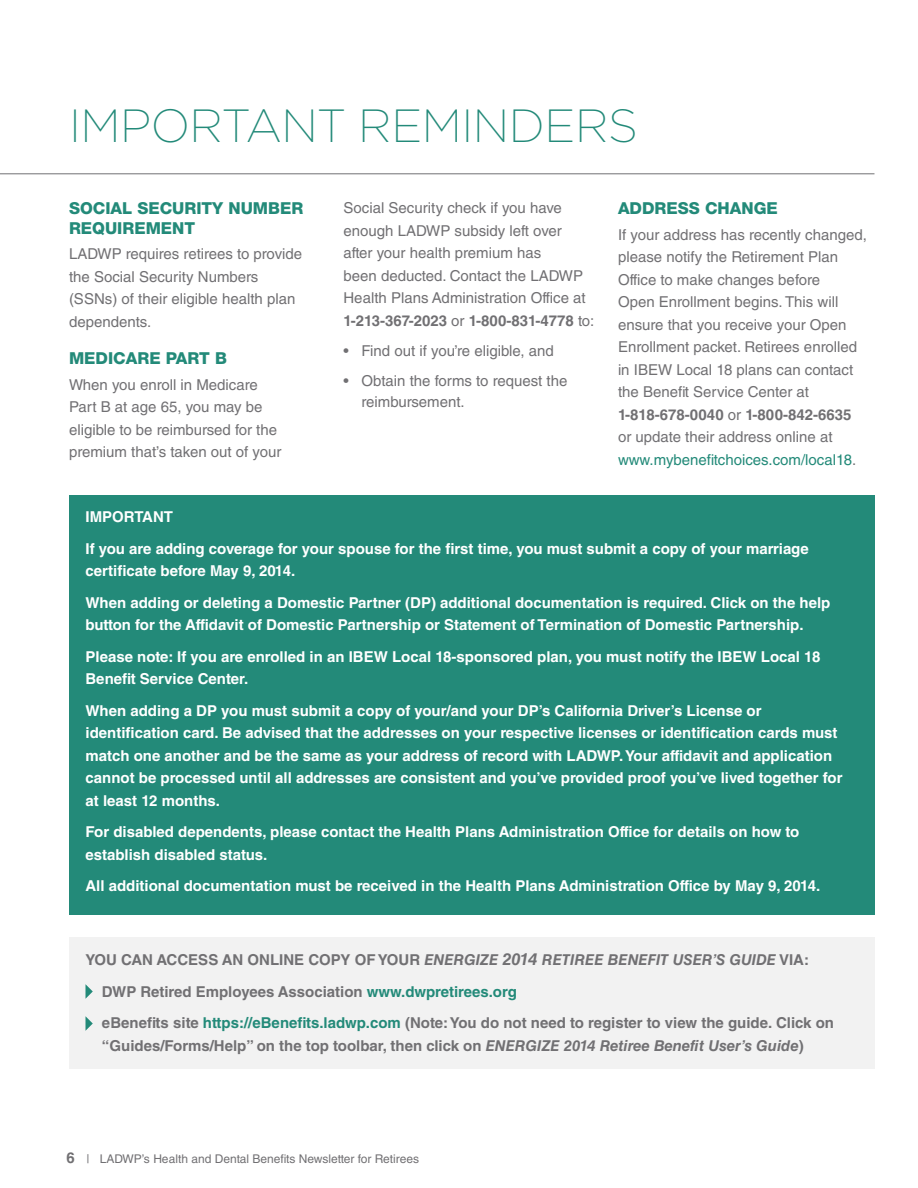
<style>
.page{position:relative;width:918px;height:1188px;background:#fff}
.page>*{position:absolute;margin:0;border:0;box-sizing:border-box;transform-origin:0 0}
.t1{font:200 46.5px "Gotham";letter-spacing:-.01em;color:#238a79}
.t2{font:800 16.5px/19.5px "Helvetica Neue LT Std";color:#238a79}
.t3{font:700 15px/31.5px "Helvetica LT Std";color:#fff}
.t4{font:15px/22.5px "Helvetica LT Std";color:#717073}
.t5{font:700 15px/31.5px "Helvetica LT Std";color:#717073}
.t6{font:12px "Helvetica LT Std";color:#717073}
.s1{font-weight:700}
.s2{color:#238a79}
.s3{font-style:italic}
.s4{font-style:italic;font-size:16.5px}
.s5{font-weight:700;font-size:15px}
</style>
<div class="page">
<hr style="left:0;top:174px;width:874px;height:1px;background:#717073">
<div style="left:69px;top:495px;width:805px;height:419px;background:#238a79"></div>
<div style="left:69px;top:937px;width:805px;height:131px;background:#f2f2f2"></div>
<svg style="left:86px;top:985px;width:7px;height:13px"></svg>
<svg style="left:86px;top:1017px;width:7px;height:13px"></svg>
<h1 class="t1" style="left:69px;top:97px;width:571px">IMPORTANT REM INDERS</h1>
<p class="t2" style="left:69px;top:199px;width:236px;text-indent:36px">IAL SECURITY NUMBER<br>REQUIREMENT</p>
<p class="t4" style="left:69px;top:243px;width:235px">LADWP requires retirees to provide the Social Security Numbers (SSNs) of their eligible health plan dependents.</p>
<p class="t2" style="left:69px;top:349px;width:159px">MEDICARE PART B</p>
<p class="t4" style="left:69px;top:373px;width:214px">When you enroll in Medicare<br>Part B at age 65, you may be eligible to be reimbursed for the premium that’s taken out of your</p>
<p class="t2" style="left:69px;top:199px;width:13px">SOC</p>
<p class="t4" style="left:344px;top:197px;width:252px">Social Security check if you have enough LADWP subsidy left over after your health premium has<br>been deducted. Contact the LADWP Health Plans Administration Office at <span class="s1">1-213-367-2023</span> or <span class="s1">1-800-831-4778</span> to:</p>
<p class="t4" style="left:344px;top:339px;width:212px">• Find out if you’re eligible, and</p>
<p class="t4" style="left:362px;top:370px;width:207px;line-height:21px;text-indent:-18px">• Obtain the forms to request the reimbursement.</p>
<p class="t2" style="left:618px;top:199px;width:161px">ADDRESS CHANGE</p>
<p class="t4" style="left:618px;top:223px;width:250px">If your address has recently changed, please notify the Retirement Plan Office to make changes before<br>Open Enrollment begins. This will ensure that you receive your Open Enrollment packet. Retirees enrolled in IBEW Local 18 plans can contact the Benefit Service Center at <span class="s1">1-818-678-0040</span> or <span class="s1">1-800-842-6635 </span>or update their address online at <span class="s2">www.mybenefitchoices.com/local18</span>.</p>
<p class="t3" style="left:86px;top:501px;width:725px">IMPORTANT<br>If you are adding coverage for your spouse for the first time, you must submit a copy of your marriage</p>
<p class="t3" style="left:86px;top:555px;width:746px">certificate before May 9, 2014.<br>When adding or deleting a Domestic Partner (DP) additional documentation is required. Click on the help</p>
<p class="t3" style="left:86px;top:609px;width:736px">button for the Affidavit of Domestic Partnership or Statement of Termination of Domestic Partnership.<br>Please note: If you are enrolled in an IBEW Local 18-sponsored plan, you must notify the IBEW Local 18</p>
<p class="t3" style="left:86px;top:663px;width:678px">Benefit Service Center.<br>When adding a DP you must submit a copy of your/and your DP’s California Driver’s License or</p>
<p class="t3" style="left:86px;top:722px;width:759px;line-height:22.5px">identification card. Be advised that the addresses on your respective licenses or identification cards must match one another and be the same as your address of record with LADWP. Your affidavit and application cannot be processed until all addresses are consistent and you’ve provided proof you’ve lived together for at least 12 months.</p>
<p class="t3" style="left:86px;top:821px;width:715px;line-height:22.5px">For disabled dependents, please contact the Health Plans Administration Office for details on how to establish disabled status.</p>
<p class="t3" style="left:86px;top:870px;width:736px">All additional documentation must be received in the Health Plans Administration Office by May 9, 2014.</p>
<p class="t5" style="left:102px;top:944px;width:734px;text-indent:-16px">YOU CAN ACCESS AN ONLINE COPY OF YOUR <span class="s3">ENERGIZE</span> <span class="s4">2014</span> <span class="s3">RETIREE BENEFIT USER’S GUIDE</span> VIA:<br>DWP Retired Employees Association <span class="s2">www.dwpretirees.org<br></span>eBenefits site <span class="s2">https://eBenefits.ladwp.com</span> (Note: You do not need to register to view the guide. Click on</p>
<p class="t5" style="left:102px;top:1029px;width:703px">“Guides/Forms/Help” on the top toolbar, then click on <span class="s3">ENERGIZE 2014 Retiree Benefit User’s Guide</span>)</p>
<p class="t6" style="left:67px;top:1152px;width:354px"><span class="s5">6</span> | LADWP’s Health and Dental Benefits Newsletter for Retirees</p>
</div>
